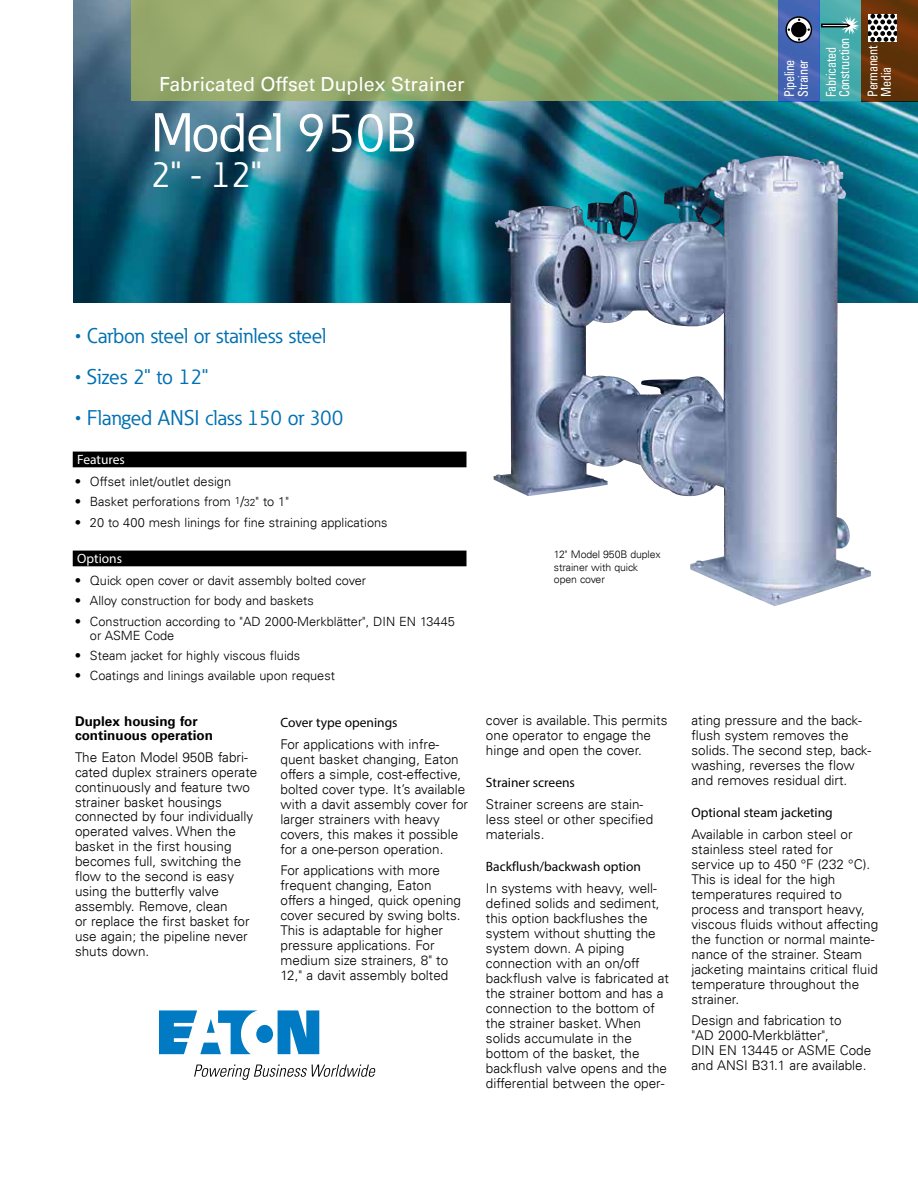
<style>
.page{position:relative;width:918px;height:1188px;background:#fff}
.page>*{position:absolute;margin:0;border:0;box-sizing:border-box;transform-origin:0 0}
.t1{font:54px "Eaton";letter-spacing:-.02em;color:#fff}
.t2{font:36px "Eaton";color:#fff}
.t3{font:21px "Eaton";color:#0070b2}
.t4{font:19.5px "Univers LT";color:#fff}
.t5{font:300 13.5px/15px "Univers LT";color:#000}
.t6{font:13.5px "Myriad Pro";color:#000}
.t7{font:condensed 13.5px/13.5px "Univers LT";letter-spacing:-.02em;color:#fff;scale:.9 1}
.t8{font:700 13.5px/15px "Univers LT";color:#000}
.t9{font:13.5px "Myriad Pro";color:#fff}
.t10{font:300 12.75px/14.2px "Univers LT";color:#000}
.t11{font:300 10.5px/12.5px "Univers LT";letter-spacing:-.01em;color:#000}
.s1{font-size:13.5px}
.s2{font-size:10.2px}
</style>
<div class="page">
<img style="left:73px;top:0;width:845px;height:303px">
<svg style="left:159px;top:1010px;width:160px;height:44px"></svg>
<svg style="left:194px;top:1065px;width:181px;height:15px"></svg>
<svg style="left:131px;top:0;width:647px;height:101px;background:#92a86b"></svg>
<div style="left:73px;top:452px;width:394px;height:15px;background:#000"></div>
<div style="left:73px;top:551px;width:394px;height:15px;background:#000"></div>
<img style="left:494px;top:159px;width:377px;height:447px">
<svg style="left:820px;top:0;width:41px;height:101px;background:#49adad"></svg>
<svg style="left:778px;top:0;width:42px;height:101px;background:#4564b3"></svg>
<svg style="left:786px;top:17px;width:25px;height:25px"></svg>
<div style="left:785px;top:16px;width:27px;height:27px;border:2px solid #000;border-radius:50%"></div>
<div style="left:792px;top:23px;width:14px;height:14px;background:#000;border-radius:50%"></div>
<div style="left:791px;top:22px;width:15px;height:15px;border:2px solid #000;border-radius:50%"></div>
<svg style="left:861px;top:0;width:57px;height:101px;background:#66330a"></svg>
<svg style="left:820px;top:16px;width:40px;height:19px"></svg>
<svg style="left:869px;top:14px;width:29px;height:27px"></svg>
<h3 class="t4" style="left:159px;top:72px;width:307px">Fabricated Offset Duplex Strainer</h3>
<h1 class="t1" style="left:151px;top:98px;width:266px">Model 950B</h1>
<h2 class="t2" style="left:151px;top:152px;width:112px">2" - 12"</h2>
<p class="t7" style="left:782px;top:97px;width:43px;rotate:-90deg">Pipeline<br>Strainer</p>
<p class="t7" style="left:824px;top:97px;width:68px;rotate:-90deg">Fabricated<br>Construction</p>
<p class="t7" style="left:866px;top:97px;width:59px;rotate:-90deg">Permanent<br>Media</p>
<h3 class="t3" style="left:75px;top:322px;width:253px">• Carbon steel or stainless steel</h3>
<h3 class="t3" style="left:75px;top:363px;width:135px">• Sizes 2" to 12"</h3>
<h3 class="t3" style="left:75px;top:405px;width:270px">• Flanged ANSI class 150 or 300</h3>
<p class="t9" style="left:77px;top:451px;width:49px">Features</p>
<p class="t10" style="left:75px;top:474px;width:158px">• Offset inlet/outlet design</p>
<p class="t10" style="left:75px;top:495px;width:215px">• Basket perforations from <sup>1</sup><span class="s1">/</span><span class="s2">32</span>" to 1"</p>
<p class="t10" style="left:75px;top:515px;width:314px">• 20 to 400 mesh linings for fine straining applications</p>
<p class="t9" style="left:77px;top:550px;width:46px">Options</p>
<p class="t10" style="left:75px;top:573px;width:293px">• Quick open cover or davit assembly bolted cover</p>
<p class="t10" style="left:75px;top:594px;width:240px">• Alloy construction for body and baskets</p>
<p class="t10" style="left:90px;top:614px;width:366px;text-indent:-15px">• Construction according to "AD 2000-Merkblätter", DIN EN 13445 or ASME Code</p>
<p class="t10" style="left:75px;top:648px;width:227px">• Steam jacket for highly viscous fluids</p>
<p class="t10" style="left:75px;top:669px;width:262px">• Coatings and linings available upon request</p>
<p class="t8" style="left:75px;top:713px;width:140px">Duplex housing for continuous operation</p>
<p class="t5" style="left:75px;top:749px;width:184px">The Eaton Model 950B fabri&shy;cated duplex strainers operate continuously and feature two strainer basket housings connected by four individually operated valves. When the basket in the first housing becomes full, switching the flow to the second is easy using the butterfly valve assembly. Remove, clean<br>or replace the first basket for use again; the pipeline never shuts down.</p>
<p class="t6" style="left:280px;top:714px;width:119px">Cover type openings</p>
<p class="t5" style="left:280px;top:737px;width:189px">For applications with infre&shy;quent basket changing, Eaton offers a simple, cost-effective, bolted cover type. It’s available with a davit assembly cover for larger strainers with heavy covers, this makes it possible for a one-person operation.</p>
<p class="t5" style="left:280px;top:863px;width:182px">For applications with more frequent changing, Eaton offers a hinged, quick opening cover secured by swing bolts.<br>This is adaptable for higher pressure applications. For medium size strainers, 8" to<br>12," a davit assembly bolted</p>
<p class="t11" style="left:554px;top:549px;width:108px">12" Model 950B duplex strainer with quick open cover</p>
<p class="t5" style="left:486px;top:713px;width:183px">cover is available. This permits one operator to engage the hinge and open the cover.</p>
<p class="t6" style="left:486px;top:774px;width:90px">Strainer screens</p>
<p class="t5" style="left:486px;top:797px;width:169px">Strainer screens are stain&shy;less steel or other specified materials.</p>
<p class="t6" style="left:486px;top:858px;width:156px">Backflush/backwash option</p>
<p class="t5" style="left:486px;top:881px;width:185px">In systems with heavy, well&shy;defined solids and sediment, this option backflushes the system without shutting the system down. A piping connection with an on/off backflush valve is fabricated at the strainer bottom and has a connection to the bottom of the strainer basket. When solids accumulate in the bottom of the basket, the backflush valve opens and the differential between the oper-</p>
<p class="t5" style="left:691px;top:713px;width:181px">ating pressure and the back&shy;flush system removes the solids. The second step, back&shy;washing, reverses the flow and removes residual dirt.</p>
<p class="t6" style="left:691px;top:804px;width:143px">Optional steam jacketing</p>
<p class="t5" style="left:691px;top:827px;width:188px">Available in carbon steel or stainless steel rated for service up to 450 °F (232 °C).<br>This is ideal for the high temperatures required to process and transport heavy, viscous fluids without affecting the function or normal mainte&shy;nance of the strainer. Steam jacketing maintains critical fluid temperature throughout the strainer.</p>
<p class="t5" style="left:691px;top:1013px;width:181px">Design and fabrication to<br>"AD 2000-Merkblätter",<br>DIN EN 13445 or ASME Code and ANSI B31.1 are available.</p>
</div>
